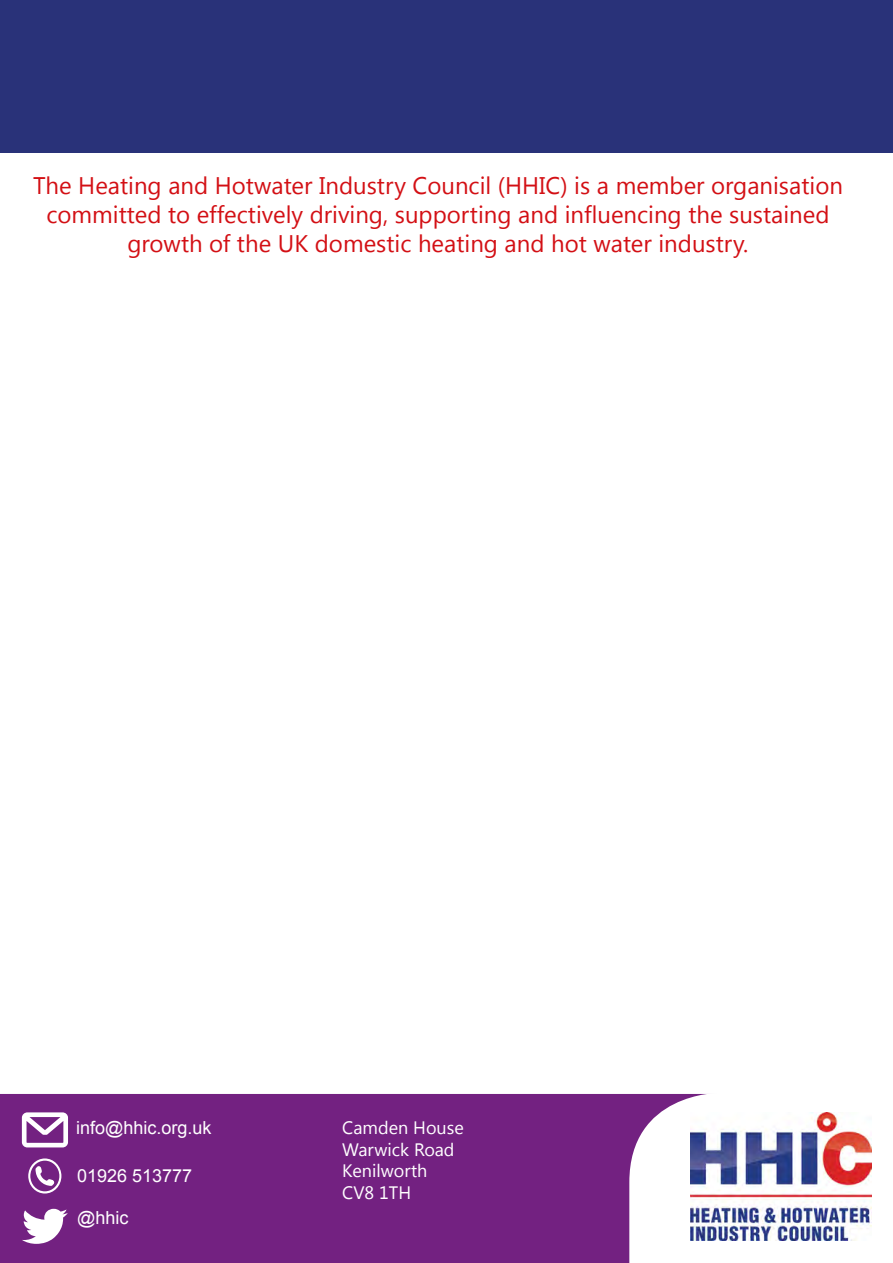
<style>
.page{position:relative;width:893px;height:1263px;background:#fff}
.page>*{position:absolute;margin:0;border:0;box-sizing:border-box;transform-origin:0 0}
.t1{font:24px/28.8px "Segoe UI";color:#d30f14;text-align:center}
.t2{font:18px/21.6px "Segoe UI";color:#fff}
.t3{font:18px "Arial";color:#fff}
</style>
<div class="page">
<div style="left:0;top:1094px;width:629px;height:169px;background:#732181"></div>
<svg style="left:22px;top:1112px;width:46px;height:35px"></svg>
<svg style="left:22px;top:1209px;width:46px;height:35px"></svg>
<svg style="left:28px;top:1158px;width:33px;height:35px"></svg>
<div style="left:0;top:0;width:893px;height:153px;background:#293279"></div>
<svg style="left:629px;top:1094px;width:243px;height:169px"></svg>
<img style="left:691px;top:1113px;width:180px;height:128px">
<p class="t1" style="left:33px;top:170px;width:811px">The Heating and Hotwater Industry Council (HHIC) is a member organisation committed to effectively driving, supporting and influencing the sustained growth of the UK domestic heating and hot water industry.</p>
<p class="t3" style="left:76px;top:1116px;width:137px">info@hhic.org.uk</p>
<p class="t2" style="left:342px;top:1116px;width:123px">Camden House<br>Warwick Road<br>Kenilworth<br>CV8 1TH</p>
<p class="t3" style="left:77px;top:1164px;width:117px">01926 513777</p>
<p class="t3" style="left:77px;top:1206px;width:53px">@hhic</p>
</div>
